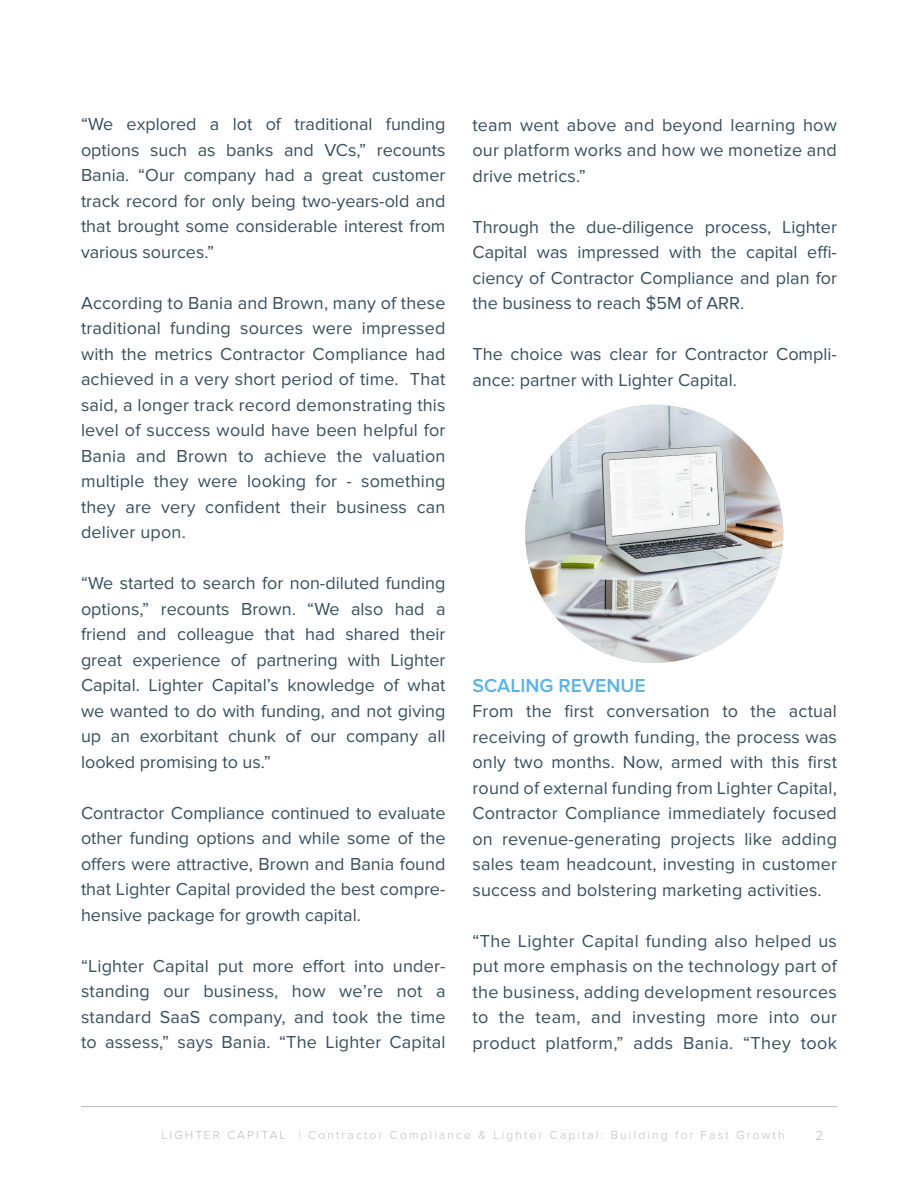
<style>
.page{position:relative;width:918px;height:1188px;background:#fff}
.page>*{position:absolute;margin:0;border:0;box-sizing:border-box;transform-origin:0 0}
.Body___Paragraph{font:600 19.5px "Proxima Nova";color:#5db2e4}
.Body___Paragraph-2{font:18px/25.5px "Proxima Nova";color:#384f5d;text-align:justify}
.t1{font:300 13.5px "Proxima Nova";color:#bcbdc0}
.t2{font:300 12px "Proxima Nova";letter-spacing:.18em;color:#bcbdc0}
</style>
<div class="page">
<hr style="left:81px;top:1106px;width:756px;height:1px;background:#bcbdc0">
<img style="left:525px;top:405px;width:258px;height:258px;border-radius:129px">
<p class="Body___Paragraph-2" style="left:81px;top:112px;width:366px">“We explored a lot of traditional funding options such as banks and VCs,” recounts Bania. “Our company had a great customer track record for only being two-years-old and that brought some considerable interest from various sources.”</p>
<p class="Body___Paragraph-2" style="left:81px;top:291px;width:366px">According to Bania and Brown, many of these traditional funding sources were impressed with the metrics Contractor Compliance had achieved in a very short period of time. That said, a longer track record demonstrating this level of success would have been helpful for Bania and Brown to achieve the valuation multiple they were looking for - something they are very confident their business can deliver upon.</p>
<p class="Body___Paragraph-2" style="left:81px;top:571px;width:366px">“We started to search for non-diluted funding options,” recounts Brown. “We also had a friend and colleague that had shared their great experience of partnering with Lighter Capital. Lighter Capital’s knowledge of what we wanted to do with funding, and not giving up an exorbitant chunk of our company all looked promising to us.”</p>
<p class="Body___Paragraph-2" style="left:81px;top:801px;width:366px">Contractor Compliance continued to evaluate other funding options and while some of the offers were attractive, Brown and Bania found that Lighter Capital provided the best compre&shy;hensive package for growth capital.</p>
<p class="Body___Paragraph-2" style="left:81px;top:954px;width:366px">“Lighter Capital put more effort into under&shy;standing our business, how we’re not a standard SaaS company, and took the time to assess,” says Bania. “The Lighter Capital</p>
<p class="Body___Paragraph-2" style="left:472px;top:112px;width:366px">team went above and beyond learning how our platform works and how we monetize and drive metrics.”</p>
<p class="Body___Paragraph-2" style="left:472px;top:214px;width:366px">Through the due-diligence process, Lighter Capital was impressed with the capital effi&shy;ciency of Contractor Compliance and plan for the business to reach $5M of ARR.</p>
<p class="Body___Paragraph-2" style="left:472px;top:342px;width:366px">The choice was clear for Contractor Compli&shy;ance: partner with Lighter Capital.</p>
<p class="Body___Paragraph" style="left:472px;top:674px;width:175px">SCALING REVENUE</p>
<p class="Body___Paragraph-2" style="left:472px;top:699px;width:366px">From the first conversation to the actual receiving of growth funding, the process was only two months. Now, armed with this first round of external funding from Lighter Capital, Contractor Compliance immediately focused on revenue-generating projects like adding sales team headcount, investing in customer success and bolstering marketing activities.</p>
<p class="Body___Paragraph-2" style="left:472px;top:928px;width:366px">“The Lighter Capital funding also helped us put more emphasis on the technology part of the business, adding development resources to the team, and investing more into our product platform,” adds Bania. “They took</p>
<p class="t2" style="left:162px;top:1128px;width:624px">LIGHTER CAPITAL | Contractor Compliance &amp; Lighter Capital: Building for Fast Growth</p>
<p class="t1" style="left:816px;top:1128px;width:9px">2</p>
</div>
